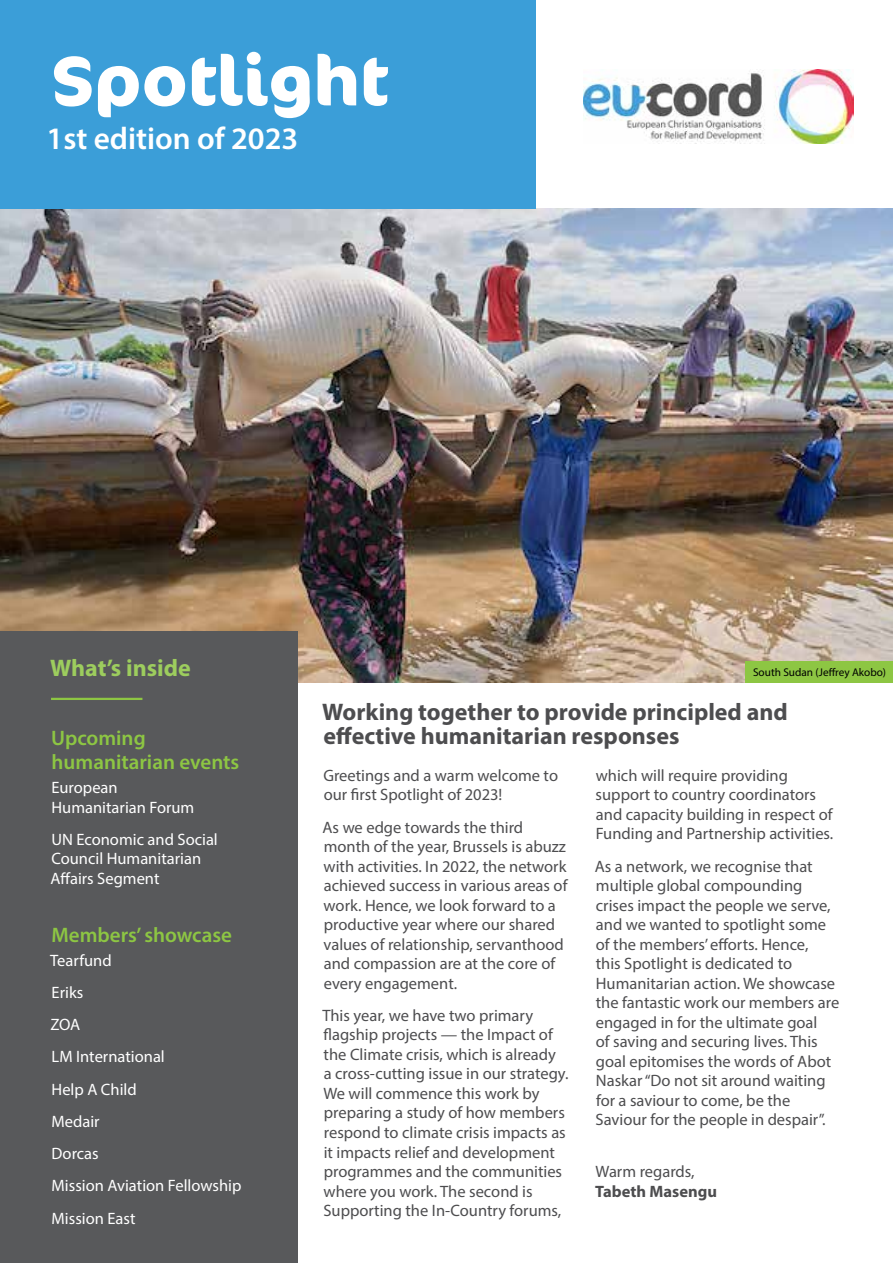
<style>
.page{position:relative;width:893px;height:1263px;background:#fff}
.page>*{position:absolute;margin:0;border:0;box-sizing:border-box;transform-origin:0 0}
.t1{font:700 69.75px "Cocon";color:#fff}
.t2{font:600 31.35px "Myriad Pro";color:#fff}
.t3{font:700 24px/24px "Myriad Pro";color:#4d4d4f}
.t4{font:700 24px "Myriad Pro";color:#9dcd5e}
.t5{font:600 21px/24px "Myriad Pro";color:#8dc643}
.t6{font:16.5px/19.5px "Myriad Pro";color:#4d4d4f}
.t7{font:16.5px/32.2px "Myriad Pro";color:#fff}
.t8{font:700 16.5px "Myriad Pro";color:#4d4d4f}
.t9{font:11.25px "Myriad Pro";color:#000}
</style>
<div class="page">
<img style="left:0;top:208px;width:893px;height:474px">
<div style="left:0;top:0;width:536px;height:208px;background:#3b9ed8"></div>
<img style="left:584px;top:69px;width:269px;height:75px">
<div style="left:0;top:631px;width:298px;height:632px;background:#58595b"></div>
<hr style="left:51px;top:698px;width:91px;height:2px;background:#8dc643">
<div style="left:746px;top:661px;width:147px;height:21px;background:#8dc643"></div>
<h1 class="t1" style="left:51px;top:39px;width:339px">Spotlight</h1>
<h2 class="t2" style="left:47px;top:119px;width:253px">1st edition of 2023</h2>
<h3 class="t4" style="left:50px;top:652px;width:142px">What’s inside</h3>
<p class="t9" style="left:753px;top:665px;width:135px">South Sudan (Jeffrey Akobo)</p>
<p class="t5" style="left:51px;top:726px;width:190px">Upcoming humanitarian events</p>
<p class="t7" style="left:52px;top:777px;width:144px;line-height:19.5px">European<br>Humanitarian Forum</p>
<p class="t7" style="left:50px;top:829px;width:169px;line-height:19.5px">UN Economic and Social<br>Council Humanitarian<br>Affairs Segment</p>
<p class="t5" style="left:51px;top:922px;width:182px">Members’ showcase</p>
<p class="t7" style="left:50px;top:944px;width:193px">Tearfund<br>Eriks<br>ZOA<br>LM International<br>Help A Child<br>Medair<br>Dorcas<br>Mission Aviation Fellowship<br>Mission East</p>
<h3 class="t3" style="left:322px;top:699px;width:467px">Working together to provide principled and effective humanitarian responses</h3>
<p class="t6" style="left:323px;top:765px;width:236px">Greetings and a warm welcome to our first Spotlight of 2023!</p>
<p class="t6" style="left:323px;top:817px;width:246px">As we edge towards the third month of the year, Brussels is abuzz with activities. In 2022, the network achieved success in various areas of work. Hence, we look forward to a productive year where our shared values of relationship, servanthood and compassion are at the core of every engagement.</p>
<p class="t6" style="left:322px;top:1005px;width:248px">This year, we have two primary flagship projects — the Impact of the Climate crisis, which is already<br>a cross-cutting issue in our strategy.<br>We will commence this work by preparing a study of how members respond to climate crisis impacts as it impacts relief and development programmes and the communities where you work. The second is Supporting the In-Country forums,</p>
<p class="t6" style="left:596px;top:765px;width:239px">which will require providing support to country coordinators and capacity building in respect of Funding and Partnership activities.</p>
<p class="t6" style="left:595px;top:856px;width:246px">As a network, we recognise that multiple global compounding crises impact the people we serve, and we wanted to spotlight some of the members’ efforts. Hence,<br>this Spotlight is dedicated to<br>Humanitarian action. We showcase the fantastic work our members are engaged in for the ultimate goal<br>of saving and securing lives. This goal epitomises the words of Abot<br>Naskar “Do not sit around waiting for a saviour to come, be the<br>Saviour for the people in despair”.</p>
<p class="t6" style="left:596px;top:1161px;width:101px">Warm regards,</p>
<p class="t8" style="left:595px;top:1180px;width:123px">Tabeth Masengu</p>
</div>
